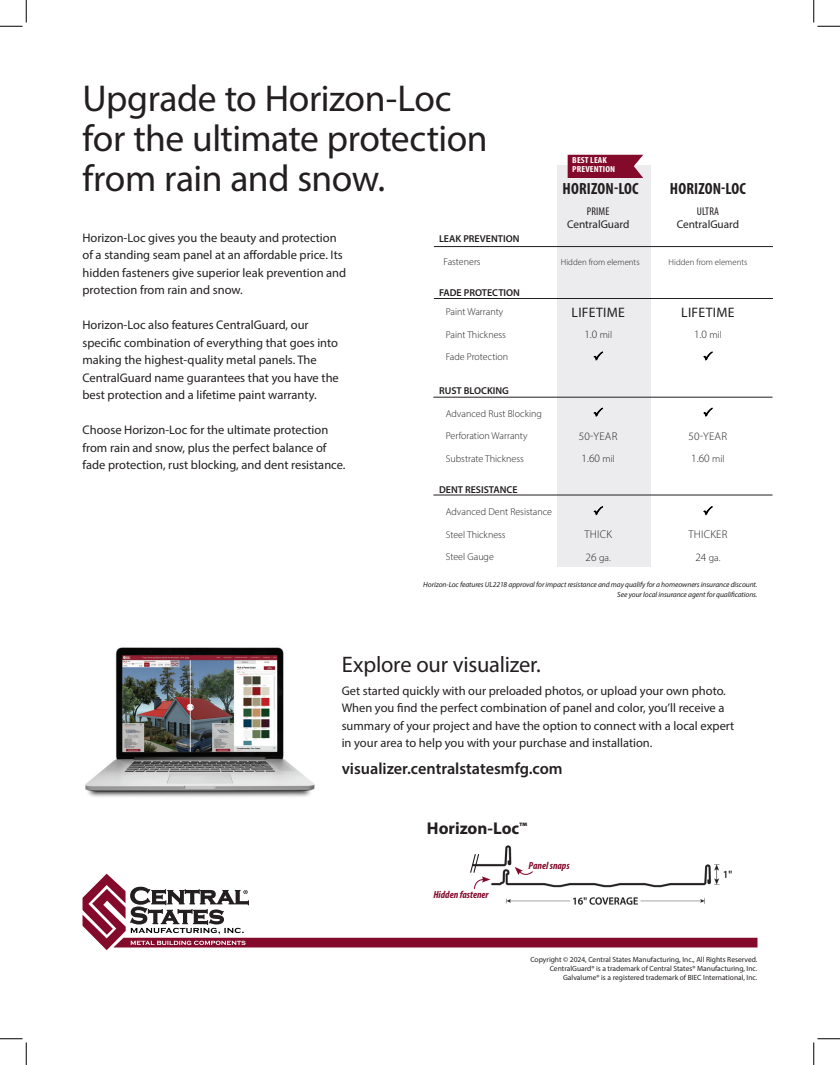
<style>
.page{position:relative;width:840px;height:1065px;background:#fff}
.page>*{position:absolute;margin:0;border:0;box-sizing:border-box;transform-origin:0 0}
.t1{font:37.5px/40px "Myriad Pro";letter-spacing:-.015em;color:#231f20}
.t2{font:22.5px "Myriad Pro";letter-spacing:-.01em;color:#231f20}
.t3{font:700 17.12px "Myriad Pro";color:#231f20}
.t4{font:600 16.25px "Myriad Pro";color:#231f20}
.t5{font:700 condensed 16.25px "Myriad Pro";letter-spacing:.01em;color:#231f20}
.t6{font:13.75px "Myriad Pro";letter-spacing:.02em;color:#231f20}
.t7{font:12.5px/17.5px "Myriad Pro";color:#231f20}
.t8{font:300 11.25px "Myriad Pro";letter-spacing:.02em;color:#231f20}
.t9{font:11.25px "Myriad Pro";color:#231f20}
.t10{font:condensed 11.25px "Myriad Pro";letter-spacing:.01em;color:#231f20}
.t11{font:italic 700 condensed 10.38px "Myriad Pro";color:#830a2b}
.t12{font:300 10px "Myriad Pro";color:#231f20}
.t13{font:600 10px "Myriad Pro";color:#231f20}
.t14{font:300 8.75px "Myriad Pro";color:#231f20}
.t15{font:700 condensed 8.75px "Myriad Pro";letter-spacing:.01em;color:#fff;scale:1.11 1}
.t16{font:7.5px "Myriad Pro";color:#231f20}
.t17{font:italic 7.5px/10px "Myriad Pro";letter-spacing:-.01em;color:#231f20;text-align:right}
.s1{font-size:10px}
.s2{font-size:11.25px}
</style>
<div class="page">
<div style="left:557px;top:165px;width:94px;height:402px;background:#ececee"></div>
<svg style="left:433px;top:246px;width:123px;height:249px"></svg>
<hr style="left:434px;top:298px;width:339px;height:1px;background:#231f20">
<hr style="left:433px;top:397px;width:339px;height:1px;background:#231f20">
<hr style="left:433px;top:495px;width:339px;height:1px;background:#231f20">
<img style="left:505px;top:845px;width:7px;height:8px">
<svg style="left:83px;top:853px;width:674px;height:97px"></svg>
<div style="left:568px;top:155px;width:75px;height:23px;background:#830a2b"></div>
<hr style="left:434px;top:246px;width:339px;height:1px;background:#231f20">
<img style="left:85px;top:647px;width:230px;height:150px">
<svg style="left:0;top:0;width:27px;height:27px"></svg>
<svg style="left:0;top:1039px;width:27px;height:26px"></svg>
<svg style="left:814px;top:0;width:26px;height:27px"></svg>
<svg style="left:814px;top:1039px;width:26px;height:26px"></svg>
<p class="t1" style="left:82px;top:77px;width:407px">Upgrade to Horizon-Loc for the ultimate protection from rain and snow.</p>
<p class="t15" style="left:572px;top:155px;width:33px">BEST LEAK</p>
<p class="t15" style="left:572px;top:163px;width:40px">PREVENTION</p>
<p class="t5" style="left:563px;top:179px;width:78px">HORIZON-LOC</p>
<p class="t5" style="left:670px;top:179px;width:78px">HORIZON-LOC</p>
<p class="t10" style="left:587px;top:205px;width:24px">PRIME</p>
<p class="t10" style="left:697px;top:205px;width:24px">ULTRA</p>
<p class="t9" style="left:567px;top:217px;width:64px">CentralGuard</p>
<p class="t9" style="left:677px;top:217px;width:64px">CentralGuard</p>
<p class="t7" style="left:82px;top:228px;width:265px">Horizon-Loc gives you the beauty and protection of a standing seam panel at an affordable price. Its hidden fasteners give superior leak prevention and protection from rain and snow.</p>
<p class="t7" style="left:82px;top:316px;width:258px">Horizon-Loc also features CentralGuard, our specific combination of everything that goes into making the highest-quality metal panels. The CentralGuard name guarantees that you have the best protection and a lifetime paint warranty.</p>
<p class="t7" style="left:82px;top:421px;width:264px">Choose Horizon-Loc for the ultimate protection from rain and snow, plus the perfect balance of fade protection, rust blocking, and dent resistance.</p>
<p class="t13" style="left:439px;top:233px;width:82px">LEAK PREVENTION</p>
<p class="t12" style="left:444px;top:256px;width:39px">Fasteners</p>
<p class="t14" style="left:561px;top:256px;width:80px">Hidden from elements</p>
<p class="t14" style="left:669px;top:256px;width:80px">Hidden from elements</p>
<p class="t13" style="left:439px;top:287px;width:82px">FADE PROTECTION</p>
<p class="t12" style="left:446px;top:306px;width:59px">Paint Warranty</p>
<p class="t6" style="left:572px;top:304px;width:55px">LIFETIME</p>
<p class="t6" style="left:681px;top:304px;width:55px">LIFETIME</p>
<p class="t12" style="left:446px;top:329px;width:62px">Paint Thickness</p>
<p class="t8" style="left:584px;top:328px;width:29px">1.0 <span class="s1">mil</span></p>
<p class="t8" style="left:694px;top:328px;width:29px">1.0 <span class="s1">mil</span></p>
<p class="t12" style="left:446px;top:351px;width:64px">Fade Protection</p>
<p class="t13" style="left:439px;top:384px;width:71px">RUST BLOCKING</p>
<p class="t12" style="left:446px;top:407px;width:98px">Advanced Rust Blocking</p>
<p class="t12" style="left:446px;top:430px;width:83px">Perforation Warranty</p>
<p class="t8" style="left:579px;top:429px;width:40px">50-YEAR</p>
<p class="t8" style="left:689px;top:429px;width:40px">50-YEAR</p>
<p class="t12" style="left:446px;top:452px;width:80px">Substrate Thickness</p>
<p class="t8" style="left:582px;top:452px;width:35px">1.60 <span class="s1">mil</span></p>
<p class="t8" style="left:691px;top:452px;width:35px">1.60 <span class="s1">mil</span></p>
<p class="t13" style="left:439px;top:483px;width:80px">DENT RESISTANCE</p>
<p class="t12" style="left:446px;top:506px;width:108px">Advanced Dent Resistance</p>
<p class="t12" style="left:446px;top:528px;width:61px">Steel Thickness</p>
<p class="t8" style="left:584px;top:528px;width:29px">THICK</p>
<p class="t8" style="left:688px;top:528px;width:40px">THICKER</p>
<p class="t12" style="left:446px;top:551px;width:50px">Steel Gauge</p>
<p class="t12" style="left:586px;top:551px;width:27px"><span class="s2">26</span> ga.</p>
<p class="t12" style="left:695px;top:551px;width:27px"><span class="s2">24</span> ga.</p>
<p class="t17" style="left:423px;top:580px;width:336px">Horizon-Loc features UL2218 approval for impact resistance and may qualify for a homeowners insurance discount.<br>See your local insurance agent for qualifications.</p>
<p class="t2" style="left:342px;top:651px;width:201px">Explore our visualizer.</p>
<p class="t7" style="left:342px;top:682px;width:386px">Get started quickly with our preloaded photos, or upload your own photo.</p>
<p class="t7" style="left:342px;top:699px;width:394px">When you find the perfect combination of panel and color, you’ll receive a summary of your project and have the option to connect with a local expert</p>
<p class="t7" style="left:342px;top:734px;width:312px">in your area to help you with your purchase and installation.</p>
<p class="t4" style="left:342px;top:759px;width:222px">visualizer.centralstatesmfg.com</p>
<p class="t3" style="left:427px;top:817px;width:102px">Horizon-Loc<sup>™</sup></p>
<p class="t11" style="left:433px;top:888px;width:57px">Hidden fastener</p>
<p class="t11" style="left:529px;top:859px;width:43px">Panel snaps</p>
<p class="t16" style="left:530px;top:955px;width:229px">Copyright © 2024, Central States Manufacturing, Inc., All Rights Reserved.</p>
<p class="t16" style="left:550px;top:964px;width:209px">CentralGuard® is a trademark of Central States® Manufacturing, Inc.</p>
<p class="t16" style="left:563px;top:973px;width:196px">Galvalume® is a registered trademark of BIEC International, Inc.</p>
</div>
